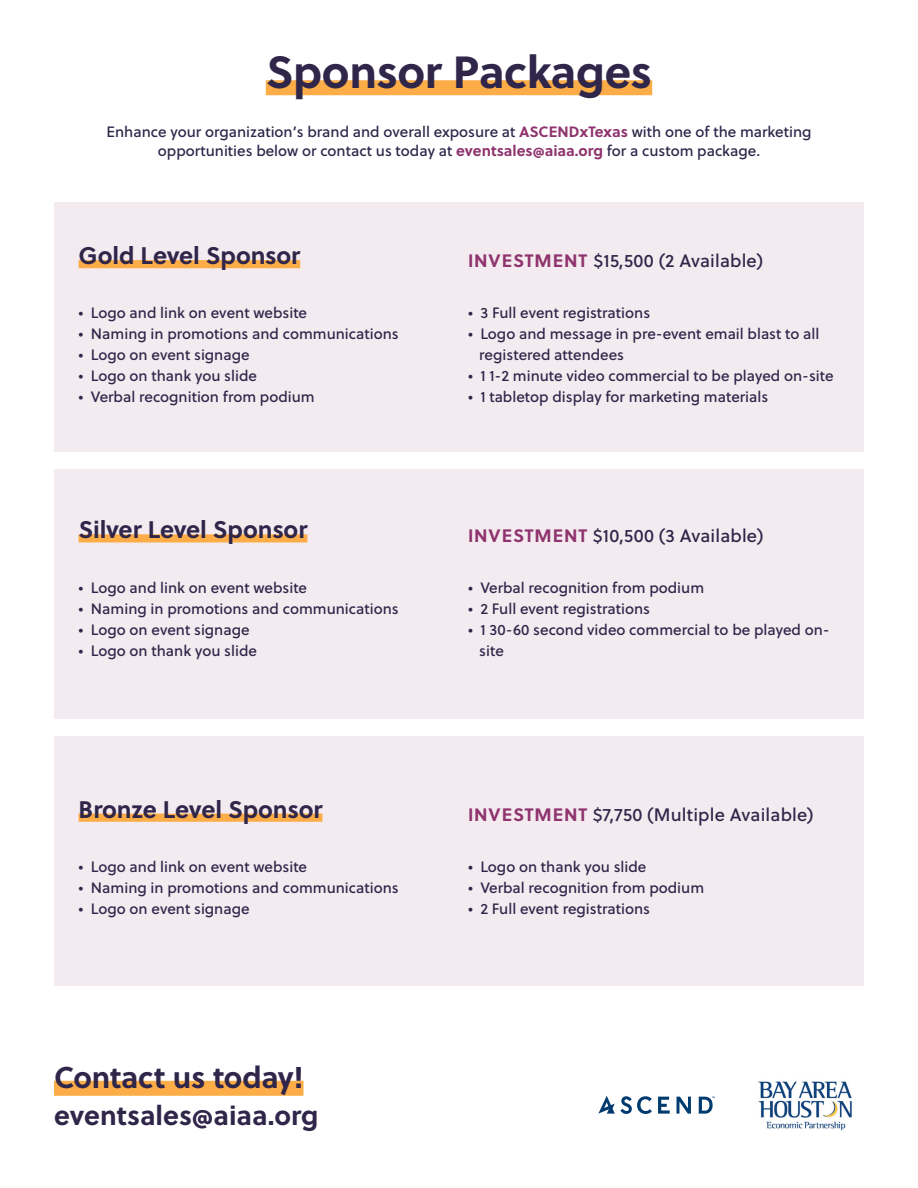
<style>
.page{position:relative;width:918px;height:1188px;background:#fff}
.page>*{position:absolute;margin:0;border:0;box-sizing:border-box;transform-origin:0 0}
.t1{font:700 45px "Soleil";letter-spacing:-.01em;color:#2f264a}
.t2{font:700 30px "Soleil";letter-spacing:-.01em;color:#2f264a}
.t3{font:700 27px "Soleil";color:#2f264a}
.t4{font:700 24px "Soleil";letter-spacing:-.005em;color:#2f264a}
.t5{font:18px "Soleil Bk";letter-spacing:.01em;color:#2f264a}
.t6{font:15px/19.5px "Soleil Bk";color:#2f264a;text-align:center}
.s1{font-family:"Soleil";font-weight:700;color:#8f346e}
</style>
<div class="page">
<div style="left:54px;top:736px;width:810px;height:250px;background:#f4ebf0"></div>
<div style="left:54px;top:469px;width:810px;height:250px;background:#f4ebf0"></div>
<div style="left:54px;top:202px;width:810px;height:250px;background:#f4ebf0"></div>
<div style="left:79px;top:260px;width:221px;height:8px;background:#fcad47"></div>
<div style="left:79px;top:534px;width:228px;height:8px;background:#fcad47"></div>
<div style="left:79px;top:814px;width:243px;height:8px;background:#fcad47"></div>
<svg style="left:658px;top:1097px;width:12px;height:17px"></svg>
<svg style="left:677px;top:1097px;width:14px;height:17px"></svg>
<svg style="left:699px;top:1097px;width:16px;height:17px"></svg>
<svg style="left:598px;top:1096px;width:54px;height:18px"></svg>
<img style="left:758px;top:1081px;width:94px;height:50px">
<div style="left:266px;top:80px;width:386px;height:15px;background:#fcad47"></div>
<div style="left:54px;top:1081px;width:249px;height:15px;background:#fcad47"></div>
<p class="t1" style="left:266px;top:37px;width:388px">Sponsor Packages</p>
<p class="t6" style="left:106px;top:121px;width:707px">Enhance your organization’s brand and overall exposure at <span class="s1">ASCENDxTexas</span> with one of the marketing opportunities below or contact us today at <span class="s1">eventsales@aiaa.org</span> for a custom package.</p>
<p class="t4" style="left:79px;top:237px;width:223px">Gold Level Sponsor</p>
<p class="t6" style="left:79px;top:303px;width:230px">• Logo and link on event website</p>
<p class="t6" style="left:79px;top:324px;width:322px">• Naming in promotions and communications</p>
<p class="t6" style="left:79px;top:345px;width:173px">• Logo on event signage</p>
<p class="t6" style="left:79px;top:366px;width:180px">• Logo on thank you slide</p>
<p class="t6" style="left:79px;top:387px;width:238px">• Verbal recognition from podium</p>
<p class="t4" style="left:79px;top:511px;width:230px">Silver Level Sponsor</p>
<p class="t6" style="left:79px;top:577px;width:230px">• Logo and link on event website</p>
<p class="t6" style="left:79px;top:598px;width:322px">• Naming in promotions and communications</p>
<p class="t6" style="left:79px;top:619px;width:173px">• Logo on event signage</p>
<p class="t6" style="left:79px;top:640px;width:180px">• Logo on thank you slide</p>
<p class="t4" style="left:79px;top:791px;width:245px">Bronze Level Sponsor</p>
<p class="t6" style="left:79px;top:856px;width:230px">• Logo and link on event website</p>
<p class="t6" style="left:79px;top:877px;width:322px">• Naming in promotions and communications</p>
<p class="t6" style="left:79px;top:898px;width:173px">• Logo on event signage</p>
<p class="t2" style="left:54px;top:1054px;width:251px">Contact us today!</p>
<p class="t3" style="left:54px;top:1095px;width:266px">eventsales@aiaa.org</p>
<p class="t5" style="left:468px;top:247px;width:297px"><span class="s1">INVESTMENT</span> $15,500 (2 Available)</p>
<p class="t6" style="left:468px;top:303px;width:184px">• 3 Full event registrations</p>
<p class="t6" style="left:468px;top:324px;width:353px">• Logo and message in pre-event email blast to all</p>
<p class="t6" style="left:479px;top:345px;width:146px">registered attendees</p>
<p class="t6" style="left:468px;top:366px;width:367px">• 1 1-2 minute video commercial to be played on-site</p>
<p class="t6" style="left:468px;top:387px;width:302px">• 1 tabletop display for marketing materials</p>
<p class="t5" style="left:468px;top:522px;width:297px"><span class="s1">INVESTMENT</span> $10,500 (3 Available)</p>
<p class="t6" style="left:468px;top:577px;width:238px">• Verbal recognition from podium</p>
<p class="t6" style="left:468px;top:598px;width:184px">• 2 Full event registrations</p>
<p class="t6" style="left:468px;top:619px;width:363px">• 1 30-60 second video commercial to be played on-</p>
<p class="t6" style="left:479px;top:640px;width:26px">site</p>
<p class="t5" style="left:468px;top:801px;width:347px"><span class="s1">INVESTMENT</span> $7,750 (Multiple Available)</p>
<p class="t6" style="left:468px;top:856px;width:180px">• Logo on thank you slide</p>
<p class="t6" style="left:468px;top:877px;width:238px">• Verbal recognition from podium</p>
<p class="t6" style="left:468px;top:898px;width:184px">• 2 Full event registrations</p>
</div>
